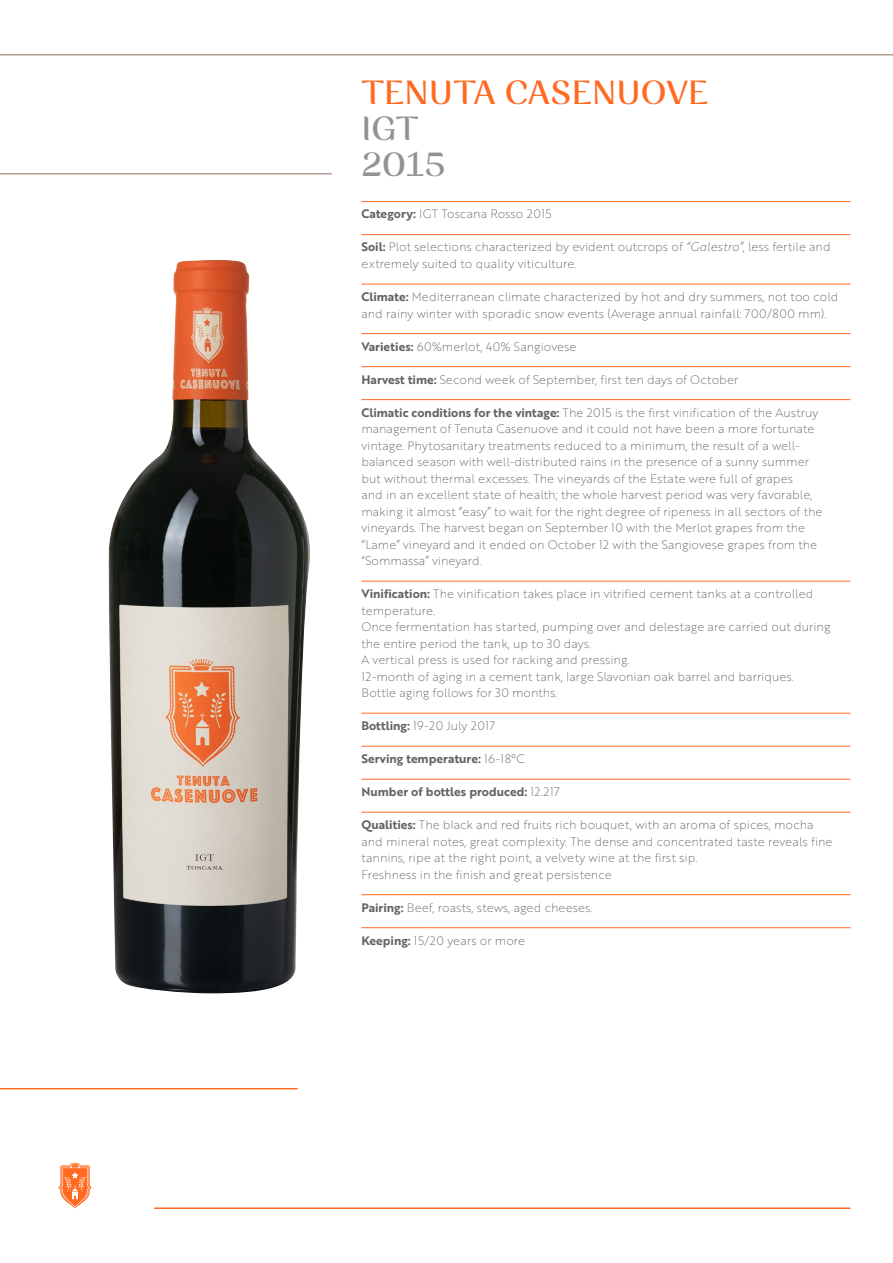
<style>
.page{position:relative;width:893px;height:1263px;background:#fff}
.page>*{position:absolute;margin:0;border:0;box-sizing:border-box;transform-origin:0 0}
.t1{font:500 36px "Rossanova";color:#ff6a20}
.t2{font:500 36px "Rossanova";color:#939296}
.List_Paragraph{font:12px/16.5px "Brother 1816 Thin";color:#636366}
.List_Paragraph-2{font:12px "Brother 1816 Bold";color:#636366}
.List_Paragraph-3{font:12px "Brother 1816 Thin";letter-spacing:.04em;color:#636366}
.s1{font-family:"Brother 1816 Bold"}
.s2{font-family:"Brother 1816 Thin Italic"}
.s3{font-family:"Brother 1816 Thin"}
</style>
<div class="page">
<hr style="left:0;top:1088px;width:298px;height:1px;background:#ff6a20">
<hr style="left:154px;top:1207px;width:696px;height:2px;background:#ff6a20">
<svg style="left:58px;top:1163px;width:34px;height:45px"></svg>
<hr style="left:361px;top:201px;width:489px;height:1px;background:#ff6a20">
<hr style="left:361px;top:234px;width:489px;height:1px;background:#ff6a20">
<hr style="left:361px;top:284px;width:489px;height:1px;background:#ff6a20">
<hr style="left:361px;top:333px;width:489px;height:1px;background:#ff6a20">
<hr style="left:361px;top:366px;width:489px;height:1px;background:#ff6a20">
<hr style="left:361px;top:399px;width:489px;height:1px;background:#ff6a20">
<hr style="left:361px;top:581px;width:489px;height:1px;background:#ff6a20">
<hr style="left:361px;top:713px;width:489px;height:1px;background:#ff6a20">
<hr style="left:361px;top:746px;width:489px;height:1px;background:#ff6a20">
<hr style="left:361px;top:779px;width:489px;height:1px;background:#ff6a20">
<hr style="left:361px;top:812px;width:489px;height:1px;background:#ff6a20">
<hr style="left:361px;top:894px;width:489px;height:1px;background:#ff6a20">
<hr style="left:361px;top:927px;width:489px;height:1px;background:#ff6a20">
<hr style="left:0;top:173px;width:332px;height:1px;background:#b39f95">
<hr style="left:0;top:54px;width:893px;height:2px;background:#b39f95">
<img style="left:108px;top:260px;width:202px;height:734px">
<p class="t1" style="left:361px;top:70px;width:348px">TENUTA CASENUOVE</p>
<p class="t2" style="left:361px;top:106px;width:59px">IGT</p>
<p class="t2" style="left:361px;top:142px;width:86px">2015</p>
<p class="List_Paragraph" style="left:361px;top:205px;width:192px"><span class="s1">Category:</span> IGT Toscana Rosso 2015</p>
<p class="List_Paragraph" style="left:361px;top:238px;width:471px"><span class="s1">Soil:</span> Plot selections characterized by evident outcrops of <span class="s2">“Galestro”</span>, less fertile and extremely suited to quality viticulture.</p>
<p class="List_Paragraph" style="left:361px;top:288px;width:478px"><span class="s1">Climate:</span> Mediterranean climate characterized by hot and dry summers, not too cold and rainy winter with sporadic snow events (Average annual rainfall: 700/800 mm).</p>
<p class="List_Paragraph" style="left:361px;top:337px;width:216px"><span class="s1">Varieties:</span> 60%merlot, 40% Sangiovese</p>
<p class="List_Paragraph" style="left:361px;top:370px;width:378px"><span class="s1">Harvest time:</span> Second week of September, first ten days of October</p>
<p class="List_Paragraph" style="left:361px;top:403px;width:462px"><span class="s1">Climatic conditions for the vintage:</span> The 2015 is the first vinification of the Austruy management of Tenuta Casenuove and it could not have been a more fortunate vintage. Phytosanitary treatments reduced to a minimum, the result of a well&shy;balanced season with well-distributed rains in the presence of a sunny summer but without thermal excesses. The vineyards of the Estate were full of grapes<br>and in an excellent state of health; the whole harvest period was very favorable, making it almost “easy” to wait for the right degree of ripeness in all sectors of the vineyards. The harvest began on September 10 with the Merlot grapes from the “Lame” vineyard and it ended on October 12 with the Sangiovese grapes from the “Sommassa” vineyard.</p>
<p class="List_Paragraph" style="left:361px;top:585px;width:454px"><span class="s1">Vinification:</span> The vinification takes place in vitrified cement tanks at a controlled temperature.</p>
<p class="List_Paragraph" style="left:361px;top:618px;width:470px">Once fermentation has started, pumping over and delestage are carried out during the entire period the tank, up to 30 days.</p>
<p class="List_Paragraph" style="left:361px;top:651px;width:270px">A vertical press is used for racking and pressing.</p>
<p class="List_Paragraph" style="left:361px;top:667px;width:434px">12-month of aging in a cement tank, large Slavonian oak barrel and barriques.</p>
<p class="List_Paragraph" style="left:361px;top:684px;width:198px">Bottle aging follows for 30 months.</p>
<p class="List_Paragraph-3" style="left:361px;top:717px;width:135px"><span class="s1">Bottling:</span> 19-20 July 2017</p>
<p class="List_Paragraph-2" style="left:361px;top:750px;width:165px">Serving temperature: <span class="s3">16-18°C</span></p>
<p class="List_Paragraph-2" style="left:361px;top:783px;width:200px">Number of bottles produced: <span class="s3">12.217</span></p>
<p class="List_Paragraph" style="left:361px;top:816px;width:473px"><span class="s1">Qualities:</span> The black and red fruits rich bouquet, with an aroma of spices, mocha and mineral notes, great complexity. The dense and concentrated taste reveals fine tannins, ripe at the right point, a velvety wine at the first sip.</p>
<p class="List_Paragraph" style="left:361px;top:865px;width:252px">Freshness in the finish and great persistence</p>
<p class="List_Paragraph" style="left:361px;top:898px;width:232px"><span class="s1">Pairing:</span> Beef, roasts, stews, aged cheeses.</p>
<p class="List_Paragraph" style="left:361px;top:931px;width:165px"><span class="s1">Keeping:</span> 15/20 years or more</p>
</div>
